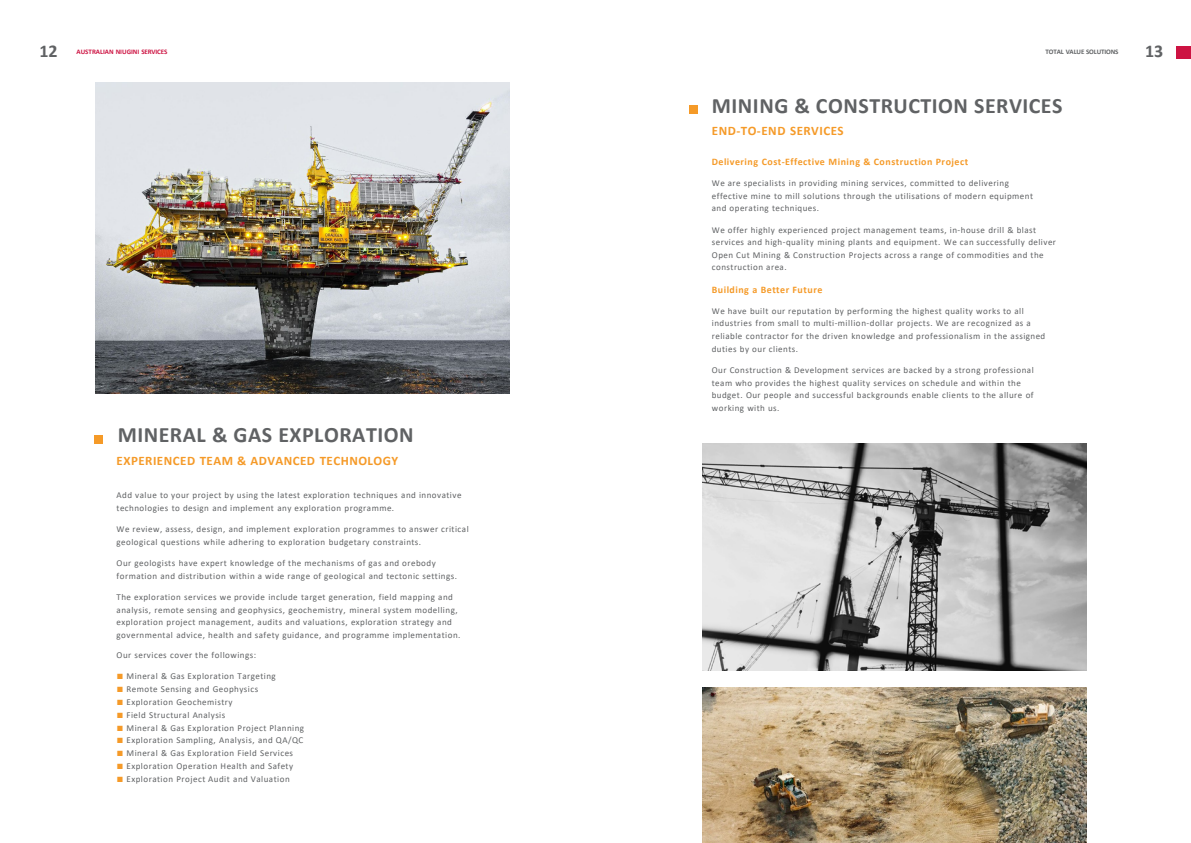
<style>
.page{position:relative;width:1191px;height:843px;background:#fff}
.page>*{position:absolute;margin:0;border:0;box-sizing:border-box;transform-origin:0 0}
.t1{font:700 22px "Calibri";letter-spacing:.025em;color:#606264}
.t2{font:700 18px "Calibri";color:#606264}
.t3{font:700 13px "Calibri";letter-spacing:.035em;color:#f59a28}
.t4{font:700 10px "Calibri";letter-spacing:.05em;color:#f59a28}
.t5{font:9px/12.5px "Calibri";letter-spacing:.05em;color:#606264}
.t6{font:700 7px "Calibri";letter-spacing:-.005em;color:#cd1342}
.t7{font:700 7px "Calibri";letter-spacing:-.02em;color:#606264}
.s1{font-family:"Lucida Sans Unicode";color:#f59a28}
</style>
<div class="page">
<img style="left:702px;top:443px;width:384px;height:226px">
<div style="left:689px;top:105px;width:9px;height:8px;background:#f59a28"></div>
<div style="left:94px;top:434px;width:8px;height:9px;background:#f59a28"></div>
<img style="left:702px;top:687px;width:384px;height:155px">
<div style="left:1176px;top:46px;width:15px;height:13px;background:#cd1342"></div>
<img style="left:96px;top:83px;width:414px;height:310px">
<p class="t2" style="left:40px;top:38px;width:20px">12</p>
<p class="t6" style="left:77px;top:46px;width:92px">AUSTRALIAN NIUGINI SERVICES</p>
<p class="t7" style="left:1046px;top:46px;width:75px">TOTAL VALUE SOLUTIONS</p>
<p class="t2" style="left:1145px;top:38px;width:20px">13</p>
<p class="t1" style="left:712px;top:90px;width:352px">MINING &amp; CONSTRUCTION SERVICES</p>
<p class="t3" style="left:712px;top:121px;width:133px">END-TO-END SERVICES</p>
<p class="t1" style="left:118px;top:418px;width:297px">MINERAL &amp; GAS EXPLORATION</p>
<p class="t3" style="left:117px;top:451px;width:283px">EXPERIENCED TEAM &amp; ADVANCED TECHNOLOGY</p>
<p class="t5" style="left:117px;top:488px;width:346px">Add value to your project by using the latest exploration techniques and innovative technologies to design and implement any exploration programme.</p>
<p class="t5" style="left:117px;top:522px;width:354px">We review, assess, design, and implement exploration programmes to answer critical geological questions while adhering to exploration budgetary constraints.</p>
<p class="t5" style="left:117px;top:556px;width:342px">Our geologists have expert knowledge of the mechanisms of gas and orebody formation and distribution within a wide range of geological and tectonic settings.</p>
<p class="t5" style="left:117px;top:590px;width:345px">The exploration services we provide include target generation, field mapping and analysis, remote sensing and geophysics, geochemistry, mineral system modelling, exploration project management, audits and valuations, exploration strategy and governmental advice, health and safety guidance, and programme implementation.</p>
<p class="t5" style="left:117px;top:648px;width:141px">Our services cover the followings:</p>
<p class="t5" style="left:117px;top:669px;width:161px"><span class="s1">■</span> Mineral &amp; Gas Exploration Targeting</p>
<p class="t5" style="left:117px;top:682px;width:143px"><span class="s1">■</span> Remote Sensing and Geophysics</p>
<p class="t5" style="left:117px;top:695px;width:117px"><span class="s1">■</span> Exploration Geochemistry</p>
<p class="t5" style="left:117px;top:707px;width:110px"><span class="s1">■</span> Field Structural Analysis</p>
<p class="t5" style="left:117px;top:720px;width:189px"><span class="s1">■</span> Mineral &amp; Gas Exploration Project Planning</p>
<p class="t5" style="left:117px;top:733px;width:188px"><span class="s1">■</span> Exploration Sampling, Analysis, and QA/QC</p>
<p class="t5" style="left:117px;top:746px;width:178px"><span class="s1">■</span> Mineral &amp; Gas Exploration Field Services</p>
<p class="t5" style="left:117px;top:759px;width:178px"><span class="s1">■</span> Exploration Operation Health and Safety</p>
<p class="t5" style="left:117px;top:771px;width:175px"><span class="s1">■</span> Exploration Project Audit and Valuation</p>
<p class="t4" style="left:712px;top:154px;width:258px">Delivering Cost-Effective Mining &amp; Construction Project</p>
<p class="t5" style="left:712px;top:176px;width:323px">We are specialists in providing mining services, committed to delivering effective mine to mill solutions through the utilisations of modern equipment and operating techniques.</p>
<p class="t5" style="left:712px;top:223px;width:346px">We offer highly experienced project management teams, in-house drill &amp; blast services and high-quality mining plants and equipment. We can successfully deliver Open Cut Mining &amp; Construction Projects across a range of commodities and the construction area.</p>
<p class="t4" style="left:712px;top:282px;width:112px">Building a Better Future</p>
<p class="t5" style="left:712px;top:304px;width:335px">We have built our reputation by performing the highest quality works to all industries from small to multi-million-dollar projects. We are recognized as a reliable contractor for the driven knowledge and professionalism in the assigned duties by our clients.</p>
<p class="t5" style="left:712px;top:363px;width:323px">Our Construction &amp; Development services are backed by a strong professional team who provides the highest quality services on schedule and within the budget. Our people and successful backgrounds enable clients to the allure of working with us.</p>
</div>
